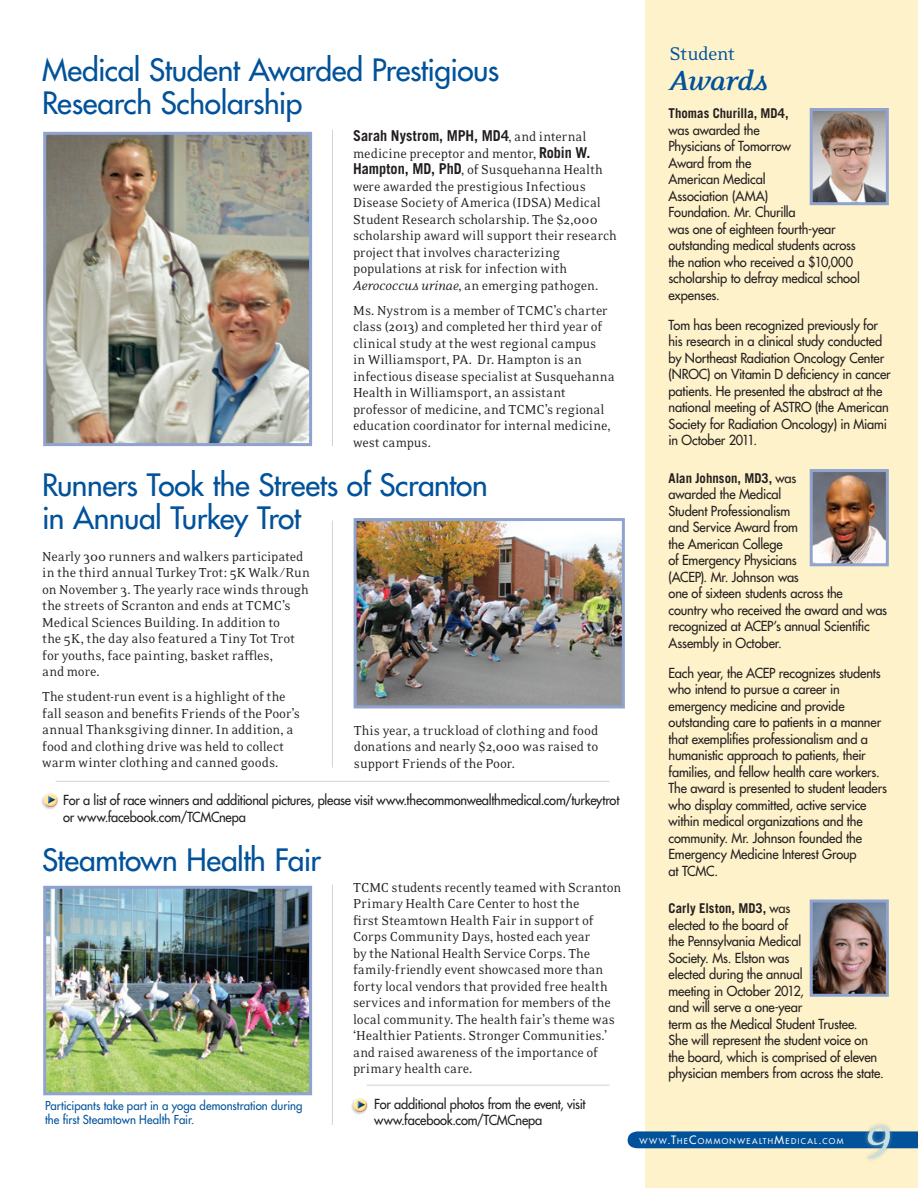
<style>
.page{position:relative;width:918px;height:1188px;background:#fff}
.page>*{position:absolute;margin:0;border:0;box-sizing:border-box;transform-origin:0 0}
.t1{font:italic 52.5px "Eidetic Neo";color:#c3e0e3}
.t2{font:italic 700 31.5px "Eidetic Neo";letter-spacing:-.025em;color:#01529a}
.t3{font:30px/33px "Futura";letter-spacing:-.015em;color:#01529a}
.t4{font:21px "Eidetic Neo";letter-spacing:-.03em;color:#01529a}
.t5{font:15px/16.5px "Eidetic Neo";letter-spacing:-.005em;color:#231f20;scale:.95 1}
.t6{font:13.5px/16.5px "Futura";letter-spacing:-.01em;color:#231f20;scale:.95 1}
.t7{font:12px/13.5px "Futura";color:#01529a;scale:.95 1}
.t8{font:7.8px "Futura";letter-spacing:.17em;color:#fff}
.s1{font-family:"Trade Gothic";font-weight:700}
.s2{font-style:italic}
.s3{font-size:11.25px}
</style>
<div class="page">
<div style="left:645px;top:0;width:273px;height:1188px;background:#fef2ca"></div>
<div style="left:628px;top:1131px;width:290px;height:17px;background:#01529a"></div>
<div style="left:863px;top:1121px;width:31px;height:42px;background:#a8a9ad;opacity:.75"></div>
<img style="left:814px;top:112px;width:71px;height:89px">
<div style="left:810px;top:108px;width:79px;height:97px;border:3px solid #90a3ce"></div>
<img style="left:814px;top:473px;width:71px;height:89px">
<div style="left:810px;top:469px;width:79px;height:97px;border:3px solid #90a3ce"></div>
<img style="left:814px;top:904px;width:71px;height:89px">
<div style="left:810px;top:900px;width:79px;height:97px;border:3px solid #90a3ce"></div>
<hr style="left:332px;top:521px;width:1px;height:247px;background:#d0d4d8">
<hr style="left:332px;top:130px;width:1px;height:316px;background:#d0d4d8">
<hr style="left:332px;top:885px;width:1px;height:240px;background:#d0d4d8">
<img style="left:47px;top:136px;width:261px;height:306px">
<div style="left:43px;top:132px;width:269px;height:314px;border:3px solid #90a3ce"></div>
<img style="left:47px;top:890px;width:261px;height:201px">
<div style="left:43px;top:886px;width:269px;height:209px;border:3px solid #90a3ce"></div>
<img style="left:358px;top:522px;width:263px;height:182px">
<div style="left:354px;top:518px;width:271px;height:190px;border:3px solid #90a3ce"></div>
<hr style="left:56px;top:781px;width:554px;height:1px;background:#d0d4d8">
<hr style="left:367px;top:1085px;width:243px;height:1px;background:#d0d4d8">
<div style="left:40px;top:792px;width:18px;height:18px;background:#231f20;opacity:.25"></div>
<div style="left:41px;top:790px;width:18px;height:14px;background:#fff"></div>
<div style="left:42px;top:795px;width:17px;height:13px;background:#9a552f;opacity:.75"></div>
<svg style="left:43px;top:793px;width:14px;height:14px"></svg>
<div style="left:350px;top:1097px;width:18px;height:18px;background:#231f20;opacity:.25"></div>
<div style="left:351px;top:1095px;width:17px;height:14px;background:#fff"></div>
<div style="left:351px;top:1100px;width:17px;height:13px;background:#9a552f;opacity:.75"></div>
<svg style="left:352px;top:1098px;width:15px;height:14px"></svg>
<p class="t3" style="left:42px;top:53px;width:459px">Medical Student Awarded Prestigious<br>Research Scholarship</p>
<p class="t5" style="left:353px;top:129px;width:279px"><span class="s1">Sarah Nystrom, MPH, MD4</span>, and internal medicine preceptor and mentor, <span class="s1">Robin W.<br>Hampton, MD, PhD</span>, of Susquehanna Health were awarded the prestigious Infectious Disease Society of America (IDSA) Medical Student Research scholarship. The $2,000 scholarship award will support their research project that involves characterizing populations at risk for infection with <span class="s2">Aerococcus urinae</span>, an emerging pathogen.</p>
<p class="t5" style="left:353px;top:302px;width:277px">Ms. Nystrom is a member of TCMC’s charter class (2013) and completed her third year of clinical study at the west regional campus<br>in Williamsport, PA. Dr. Hampton is an infectious disease specialist at Susquehanna Health in Williamsport, an assistant professor of medicine, and TCMC’s regional education coordinator for internal medicine, west campus.</p>
<p class="t3" style="left:42px;top:468px;width:447px">Runners Took the Streets of Scranton in Annual Turkey Trot</p>
<p class="t5" style="left:42px;top:548px;width:283px">Nearly 300 runners and walkers participated in the third annual Turkey Trot: 5K Walk/Run on November 3. The yearly race winds through the streets of Scranton and ends at TCMC’s Medical Sciences Building. In addition to<br>the 5K, the day also featured a Tiny Tot Trot for youths, face painting, basket raffles,<br>and more.</p>
<p class="t5" style="left:42px;top:689px;width:273px">The student-run event is a highlight of the fall season and benefits Friends of the Poor’s annual Thanksgiving dinner. In addition, a food and clothing drive was held to collect warm winter clothing and canned goods.</p>
<p class="t5" style="left:354px;top:722px;width:259px;text-align:justify">This year, a truckload of clothing and food donations and nearly $2,000 was raised to support Friends of the Poor.</p>
<p class="t6" style="left:63px;top:791px;width:587px;line-height:17px">For a list of race winners and additional pictures, please visit www.thecommonwealthmedical.com/turkeytrot or www.facebook.com/TCMCnepa</p>
<p class="t3" style="left:42px;top:843px;width:281px">Steamtown Health Fair</p>
<p class="t7" style="left:45px;top:1099px;width:272px">Participants take part in a yoga demonstration during the first Steamtown Health Fair.</p>
<p class="t5" style="left:353px;top:879px;width:284px">TCMC students recently teamed with Scranton Primary Health Care Center to host the<br>first Steamtown Health Fair in support of Corps Community Days, hosted each year<br>by the National Health Service Corps. The family-friendly event showcased more than forty local vendors that provided free health services and information for members of the local community. The health fair’s theme was ‘Healthier Patients. Stronger Communities.’ and raised awareness of the importance of primary health care.</p>
<p class="t6" style="left:374px;top:1095px;width:224px;line-height:17px">For additional photos from the event, visit www.facebook.com/TCMCnepa</p>
<p class="t4" style="left:669px;top:43px;width:67px">Student</p>
<p class="t2" style="left:669px;top:64px;width:100px">Awards</p>
<p class="t6" style="left:669px;top:105px;width:203px"><span class="s1">Thomas Churilla, MD4,<br></span>was awarded the<br>Physicians of Tomorrow<br>Award from the<br>American Medical<br>Association (AMA)<br>Foundation. Mr. Churilla<br>was one of eighteen fourth-year outstanding medical students across the nation who received a $10,000 scholarship to defray medical school expenses.</p>
<p class="t6" style="left:669px;top:317px;width:235px">Tom has been recognized previously for his research in a clinical study conducted by Northeast Radiation Oncology Center (NROC) on Vitamin D deficiency in cancer patients. He presented the abstract at the national meeting of ASTRO (the American Society for Radiation Oncology) in Miami in October 2011.</p>
<p class="t6" style="left:669px;top:470px;width:232px"><span class="s1">Alan Johnson, MD3,</span> was<br>awarded the Medical<br>Student Professionalism<br>and Service Award from<br>the American College<br>of Emergency Physicians<br>(ACEP). Mr. Johnson was<br>one of sixteen students across the<br>country who received the award and was recognized at ACEP’s annual Scientific<br>Assembly in October.</p>
<p class="t6" style="left:669px;top:665px;width:231px">Each year, the ACEP recognizes students who intend to pursue a career in emergency medicine and provide outstanding care to patients in a manner that exemplifies professionalism and a humanistic approach to patients, their families, and fellow health care workers.<br>The award is presented to student leaders who display committed, active service within medical organizations and the community. Mr. Johnson founded the Emergency Medicine Interest Group<br>at TCMC.</p>
<p class="t6" style="left:669px;top:900px;width:228px"><span class="s1">Carly Elston, MD3,</span> was<br>elected to the board of<br>the Pennsylvania Medical<br>Society. Ms. Elston was<br>elected during the annual<br>meeting in October 2012,<br>and will serve a one-year<br>term as the Medical Student Trustee.<br>She will represent the student voice on the board, which is comprised of eleven physician members from across the state.</p>
<p class="t8" style="left:639px;top:1136px;width:206px">WWW<span class="s3">.T</span>HE<span class="s3">C</span>OMMONWEALTH<span class="s3">M</span>EDICAL<span class="s3">.</span>COM</p>
<p class="t1" style="left:864px;top:1106px;width:30px">9</p>
</div>
